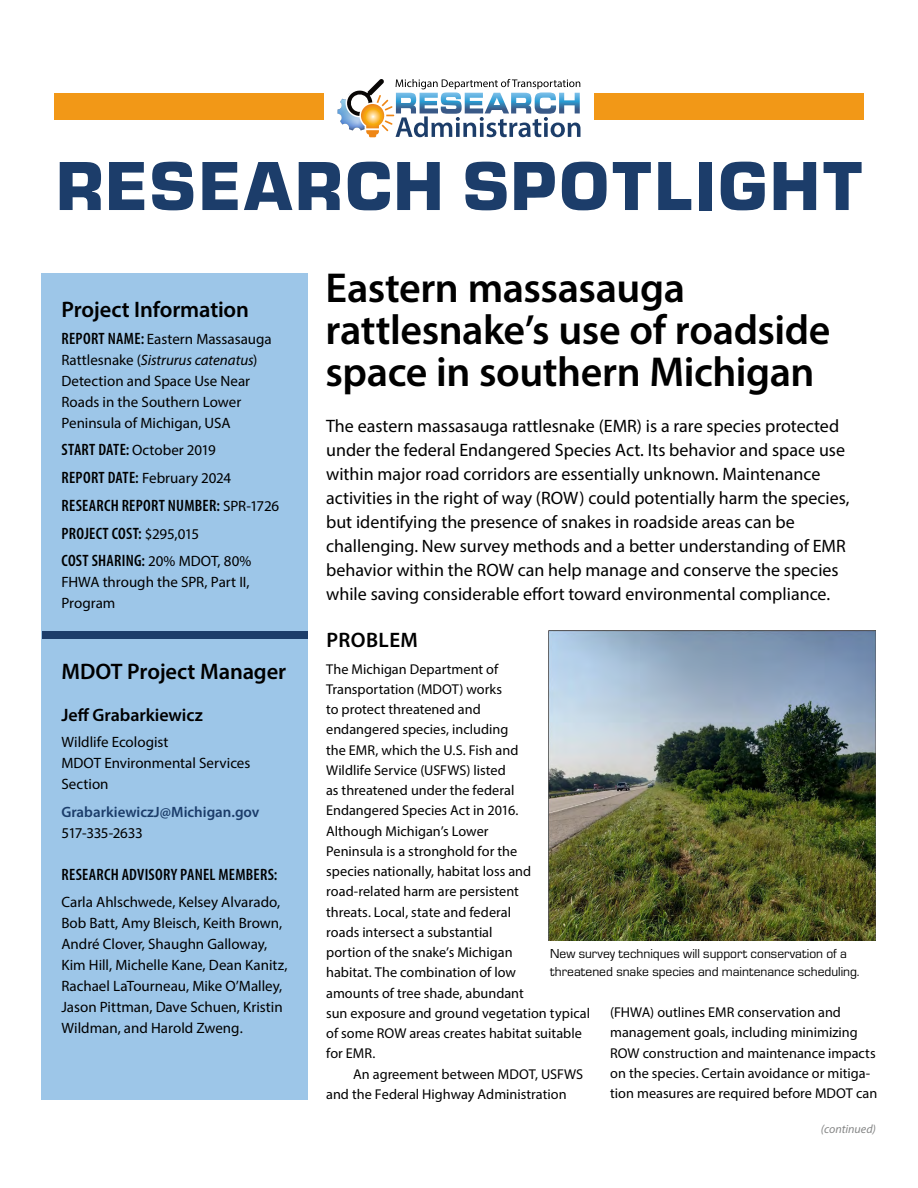
<style>
.page{position:relative;width:918px;height:1188px;background:#fff}
.page>*{position:absolute;margin:0;border:0;box-sizing:border-box;transform-origin:0 0}
.t1{font:900 72px "Eurostile";letter-spacing:.04em;color:#1c3d6a}
.t2{font:600 42px/42px "Myriad Pro";letter-spacing:-.01em;color:#000}
.Project_Info_Header{font:600 22.5px "Myriad Pro";letter-spacing:-.005em;color:#000}
.Subheads{font:600 21px "Myriad Pro";letter-spacing:.02em;color:#000}
.Introductory_Text{font:18px/24px "Myriad Pro";color:#000}
.Sidebar_subhead{font:600 18px "Myriad Pro";letter-spacing:-.005em;color:#000}
.sidebar_copy{font:600 condensed 16.5px "Myriad Pro";letter-spacing:.015em;color:#000}
.sidebar_H4_subhead{font:600 condensed 16.5px "Myriad Pro";letter-spacing:.015em;color:#000}
.sidebar_copy-2{font:15px/21px "Myriad Pro";color:#000}
.sidebar_copy-3{font:600 15px/21px "Myriad Pro";color:#1c3d6a}
.Body_Copy_No_Indent{font:14.25px/20.2px "Myriad Pro";color:#000}
.Body_Copy{font:14.25px/20.2px "Myriad Pro";color:#000}
.t3{font:13.5px/18px "Eurostile";color:#000}
.t4{font:italic 12px "Myriad Pro";color:#868787}
.s1{font-weight:600;font-stretch:condensed;font-size:16.5px}
.s2{font-style:italic}
.s3{font-weight:400;font-stretch:normal;font-size:15px}
.s4{font-weight:400;color:#000}
</style>
<div class="page">
<div style="left:54px;top:93px;width:810px;height:27px;background:#f29817"></div>
<div style="left:324px;top:54px;width:270px;height:112px;background:#fff"></div>
<div style="left:41px;top:273px;width:267px;height:827px;background:#9dc6e8"></div>
<svg style="left:338px;top:78px;width:242px;height:59px"></svg>
<img style="left:549px;top:631px;width:327px;height:310px">
<div style="left:42px;top:631px;width:265px;height:8px;background:#1c3d6a"></div>
<h1 class="t1" style="left:56px;top:134px;width:808px">RESEARCH SPOTLIGHT</h1>
<h3 class="Project_Info_Header" style="left:61px;top:295px;width:189px">Project Information</h3>
<p class="sidebar_copy-2" style="left:61px;top:328px;width:212px"><span class="s1">REPORT NAME:</span> Eastern Massasauga<br>Rattlesnake (<span class="s2">Sistrurus catenatus</span>)<br>Detection and Space Use Near<br>Roads in the Southern Lower<br>Peninsula of Michigan, USA</p>
<p class="sidebar_copy-2" style="left:62px;top:440px;width:156px"><span class="s1">START DATE:</span> October 2019</p>
<p class="sidebar_copy-2" style="left:62px;top:467px;width:171px"><span class="s1">REPORT DATE:</span> February 2024</p>
<p class="sidebar_copy" style="left:62px;top:495px;width:219px">RESEARCH REPORT NUMBER: <span class="s3">SPR-1726</span></p>
<p class="sidebar_copy" style="left:62px;top:523px;width:139px">PROJECT COST: <span class="s3">$295,015</span></p>
<p class="sidebar_copy" style="left:62px;top:551px;width:191px">COST SHARING: <span class="s3">20% MDOT, 80%</span></p>
<p class="sidebar_copy-2" style="left:61px;top:572px;width:190px">FHWA through the SPR, Part II,<br>Program</p>
<h3 class="Project_Info_Header" style="left:61px;top:657px;width:226px">MDOT Project Manager</h3>
<h4 class="Sidebar_subhead" style="left:61px;top:704px;width:143px">Jeff Grabarkiewicz</h4>
<p class="sidebar_copy-2" style="left:61px;top:731px;width:190px">Wildlife Ecologist<br>MDOT Environmental Services<br>Section</p>
<p class="sidebar_copy-3" style="left:61px;top:801px;width:200px">GrabarkiewiczJ@Michigan.gov<br><span class="s4">517-335-2633</span></p>
<h4 class="sidebar_H4_subhead" style="left:62px;top:864px;width:217px">RESEARCH ADVISORY PANEL MEMBERS:</h4>
<p class="sidebar_copy-2" style="left:61px;top:891px;width:228px">Carla Ahlschwede, Kelsey Alvarado, Bob Batt, Amy Bleisch, Keith Brown, André Clover, Shaughn Galloway, Kim Hill, Michelle Kane, Dean Kanitz, Rachael LaTourneau, Mike O’Malley, Jason Pittman, Dave Schuen, Kristin Wildman, and Harold Zweng.</p>
<h2 class="t2" style="left:326px;top:265px;width:507px">Eastern massasauga rattlesnake’s use of roadside space in southern Michigan</h2>
<p class="Introductory_Text" style="left:326px;top:414px;width:525px">The eastern massasauga rattlesnake (EMR) is a rare species protected under the federal Endangered Species Act. Its behavior and space use within major road corridors are essentially unknown. Maintenance activities in the right of way (ROW) could potentially harm the species, but identifying the presence of snakes in roadside areas can be challenging. New survey methods and a better understanding of EMR behavior within the ROW can help manage and conserve the species while saving considerable effort toward environmental compliance.</p>
<h3 class="Subheads" style="left:326px;top:626px;width:93px">PROBLEM</h3>
<p class="Body_Copy_No_Indent" style="left:326px;top:658px;width:265px">The Michigan Department of<br>Transportation (MDOT) works<br>to protect threatened and<br>endangered species, including<br>the EMR, which the U.S. Fish and<br>Wildlife Service (USFWS) listed<br>as threatened under the federal<br>Endangered Species Act in 2016.<br>Although Michigan’s Lower<br>Peninsula is a stronghold for the<br>species nationally, habitat loss and road-related harm are persistent<br>threats. Local, state and federal<br>roads intersect a substantial<br>portion of the snake’s Michigan<br>habitat. The combination of low<br>amounts of tree shade, abundant<br>sun exposure and ground vegetation typical of some ROW areas creates habitat suitable for EMR.</p>
<p class="Body_Copy" style="left:326px;top:1063px;width:259px;text-indent:27px">An agreement between MDOT, USFWS and the Federal Highway Administration</p>
<p class="t3" style="left:550px;top:944px;width:311px">New survey techniques will support conservation of a threatened snake species and maintenance scheduling.</p>
<p class="Body_Copy" style="left:610px;top:1002px;width:269px">(FHWA) outlines EMR conservation and management goals, including minimizing ROW construction and maintenance impacts on the species. Certain avoidance or mitiga&shy;tion measures are required before MDOT can</p>
<p class="t4" style="left:821px;top:1122px;width:57px">(continued)</p>
</div>
